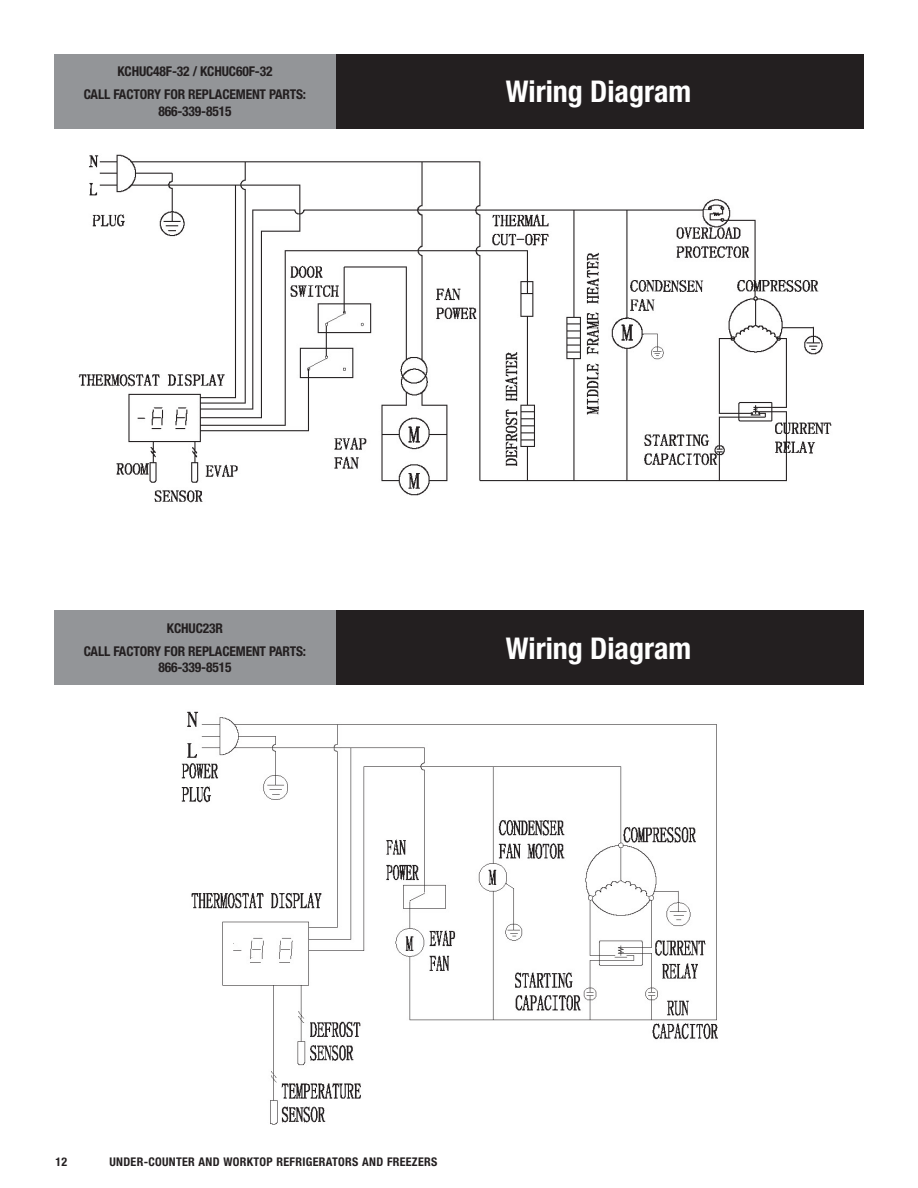
<style>
.page{position:relative;width:918px;height:1188px;background:#fff}
.page>*{position:absolute;margin:0;border:0;box-sizing:border-box;transform-origin:0 0}
.t1{font:700 condensed 30px "Helvetica Neue LT Std";color:#fff}
.t2{font:700 condensed 13.5px/23px "Helvetica Neue LT Std";letter-spacing:-.01em;color:#231f20;text-align:center}
.t3{font:700 condensed 12px "Helvetica Neue LT Std";letter-spacing:.025em;color:#231f20}
</style>
<div class="page">
<div style="left:333px;top:54px;width:531px;height:74px;background:#231f20"></div>
<div style="left:54px;top:54px;width:282px;height:74px;background:#939598"></div>
<img style="left:78px;top:154px;width:754px;height:349px">
<div style="left:333px;top:611px;width:531px;height:74px;background:#231f20"></div>
<div style="left:54px;top:611px;width:282px;height:74px;background:#939598"></div>
<img style="left:181px;top:711px;width:537px;height:414px">
<p class="t2" style="left:84px;top:60px;width:224px">KCHUC48F-32 / KCHUC60F-32<br>CALL FACTORY FOR REPLACEMENT PARTS:</p>
<p class="t2" style="left:158px;top:99px;width:75px">866-339-8515</p>
<h1 class="t1" style="left:506px;top:73px;width:187px">Wiring Diagram</h1>
<p class="t2" style="left:84px;top:617px;width:224px">KCHUC23R<br>CALL FACTORY FOR REPLACEMENT PARTS:</p>
<p class="t2" style="left:158px;top:656px;width:75px">866-339-8515</p>
<h1 class="t1" style="left:506px;top:630px;width:187px">Wiring Diagram</h1>
<p class="t3" style="left:56px;top:1154px;width:13px">12</p>
<p class="t3" style="left:110px;top:1154px;width:329px">UNDER-COUNTER AND WORKTOP REFRIGERATORS AND FREEZERS</p>
</div>
